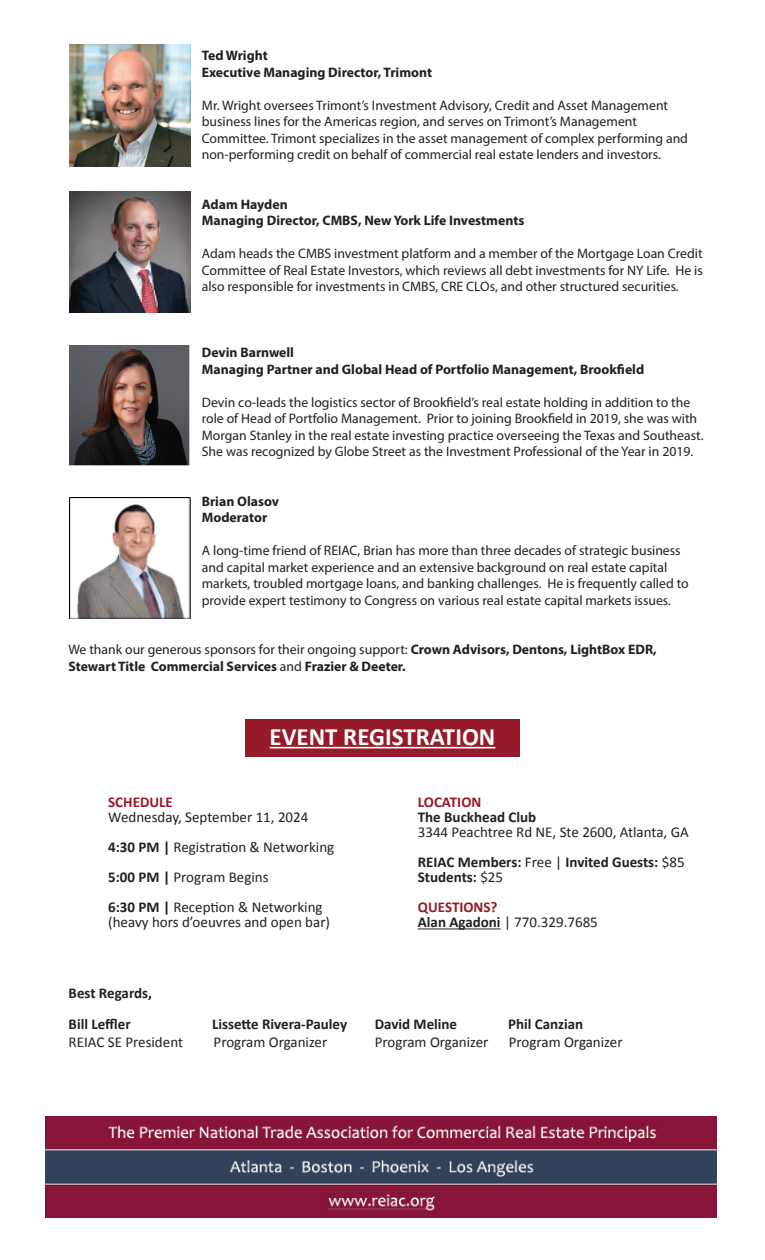
<style>
.page{position:relative;width:765px;height:1260px;background:#fff}
.page>*{position:absolute;margin:0;border:0;box-sizing:border-box;transform-origin:0 0}
.t1{font:700 25px "Calibri";color:#fff}
.t2{font:15px/30px "Calibri";color:#231f20}
.t3{font:700 15px/31.8px "Calibri";color:#231f20}
.t4{font:700 15px/30px "Calibri";color:#961a27}
.t5{font:13.75px/16.5px "Myriad Pro";color:#231f20}
.t6{font:700 13.75px/16.5px "Myriad Pro";color:#231f20}
.s1{font-weight:400}
.s2{font-weight:700}
.s3{color:#231f20}
.s4{font-weight:400;color:#231f20}
</style>
<div class="page">
<div style="left:245px;top:719px;width:275px;height:38px;background:#961a27"></div>
<img style="left:45px;top:1116px;width:672px;height:102px">
<hr style="left:270px;top:747px;width:225px;height:1px;background:#fff">
<hr style="left:418px;top:928px;width:83px;height:1px;background:#231f20">
<img style="left:69px;top:45px;width:122px;height:121px">
<img style="left:69px;top:192px;width:122px;height:121px">
<img style="left:69px;top:498px;width:122px;height:121px">
<img style="left:69px;top:346px;width:121px;height:120px">
<p class="t6" style="left:202px;top:47px;width:232px">Ted Wright<br>Executive Managing Director, Trimont</p>
<p class="t5" style="left:202px;top:96px;width:488px">Mr. Wright oversees Trimont’s Investment Advisory, Credit and Asset Management business lines for the Americas region, and serves on Trimont’s Management Committee. Trimont specializes in the asset management of complex performing and non-performing credit on behalf of commercial real estate lenders and investors.</p>
<p class="t6" style="left:202px;top:195px;width:324px">Adam Hayden<br>Managing Director, CMBS, New York Life Investments</p>
<p class="t5" style="left:202px;top:245px;width:503px;text-align:justify">Adam heads the CMBS investment platform and a member of the Mortgage Loan Credit Committee of Real Estate Investors, which reviews all debt investments for NY Life. He is also responsible for investments in CMBS, CRE CLOs, and other structured securities.</p>
<p class="t6" style="left:202px;top:344px;width:444px">Devin Barnwell<br>Managing Partner and Global Head of Portfolio Management, Brookfield</p>
<p class="t5" style="left:202px;top:393px;width:503px">Devin co-leads the logistics sector of Brookfield’s real estate holding in addition to the role of Head of Portfolio Management. Prior to joining Brookfield in 2019, she was with Morgan Stanley in the real estate investing practice overseeing the Texas and Southeast.<br>She was recognized by Globe Street as the Investment Professional of the Year in 2019.</p>
<p class="t6" style="left:202px;top:492px;width:79px">Brian Olasov<br>Moderator</p>
<p class="t5" style="left:202px;top:542px;width:489px">A long-time friend of REIAC, Brian has more than three decades of strategic business and capital market experience and an extensive background on real estate capital markets, troubled mortgage loans, and banking challenges. He is frequently called to provide expert testimony to Congress on various real estate capital markets issues.</p>
<p class="t6" style="left:68px;top:641px;width:590px"><span class="s1">We thank our generous sponsors for their ongoing support:</span> Crown Advisors, Dentons, LightBox EDR,<br>Stewart Title Commercial Services <span class="s1">and</span> Frazier &amp; Deeter.</p>
<h1 class="t1" style="left:270px;top:719px;width:227px">EVENT REGISTRATION</h1>
<p class="t4" style="left:108px;top:787px;width:66px">SCHEDULE</p>
<p class="t2" style="left:108px;top:802px;width:228px">Wednesday, September 11, 2024<br><span class="s2">4:30 PM |</span> Registration &amp; Networking<br><span class="s2">5:00 PM |</span> Program Begins<br><span class="s2">6:30 PM |</span> Reception &amp; Networking</p>
<p class="t2" style="left:108px;top:907px;width:223px">(heavy hors d’oeuvres and open bar)</p>
<p class="t4" style="left:418px;top:787px;width:65px">LOCATION</p>
<p class="t3" style="left:418px;top:801px;width:120px">The Buckhead Club</p>
<p class="t2" style="left:418px;top:817px;width:273px">3344 Peachtree Rd NE, Ste 2600, Atlanta, GA<br><span class="s2">REIAC Members:</span> Free | <span class="s2">Invited Guests:</span> $85</p>
<p class="t4" style="left:418px;top:862px;width:87px"><span class="s3">Students:</span> <span class="s4">$25<br></span>QUESTIONS?</p>
<p class="t2" style="left:418px;top:907px;width:182px"><span class="s2">Alan Agadoni</span> | 770.329.7685</p>
<p class="t3" style="left:69px;top:976px;width:85px">Best Regards,<br>Bill Leffler</p>
<p class="t3" style="left:212px;top:1008px;width:137px">Lissette Rivera-Pauley</p>
<p class="t3" style="left:375px;top:1008px;width:84px">David Meline</p>
<p class="t3" style="left:508px;top:1008px;width:77px">Phil Canzian</p>
<p class="t2" style="left:69px;top:1027px;width:116px">REIAC SE President</p>
<p class="t2" style="left:214px;top:1027px;width:115px">Program Organizer</p>
<p class="t2" style="left:375px;top:1027px;width:115px">Program Organizer</p>
<p class="t2" style="left:509px;top:1027px;width:115px">Program Organizer</p>
</div>
